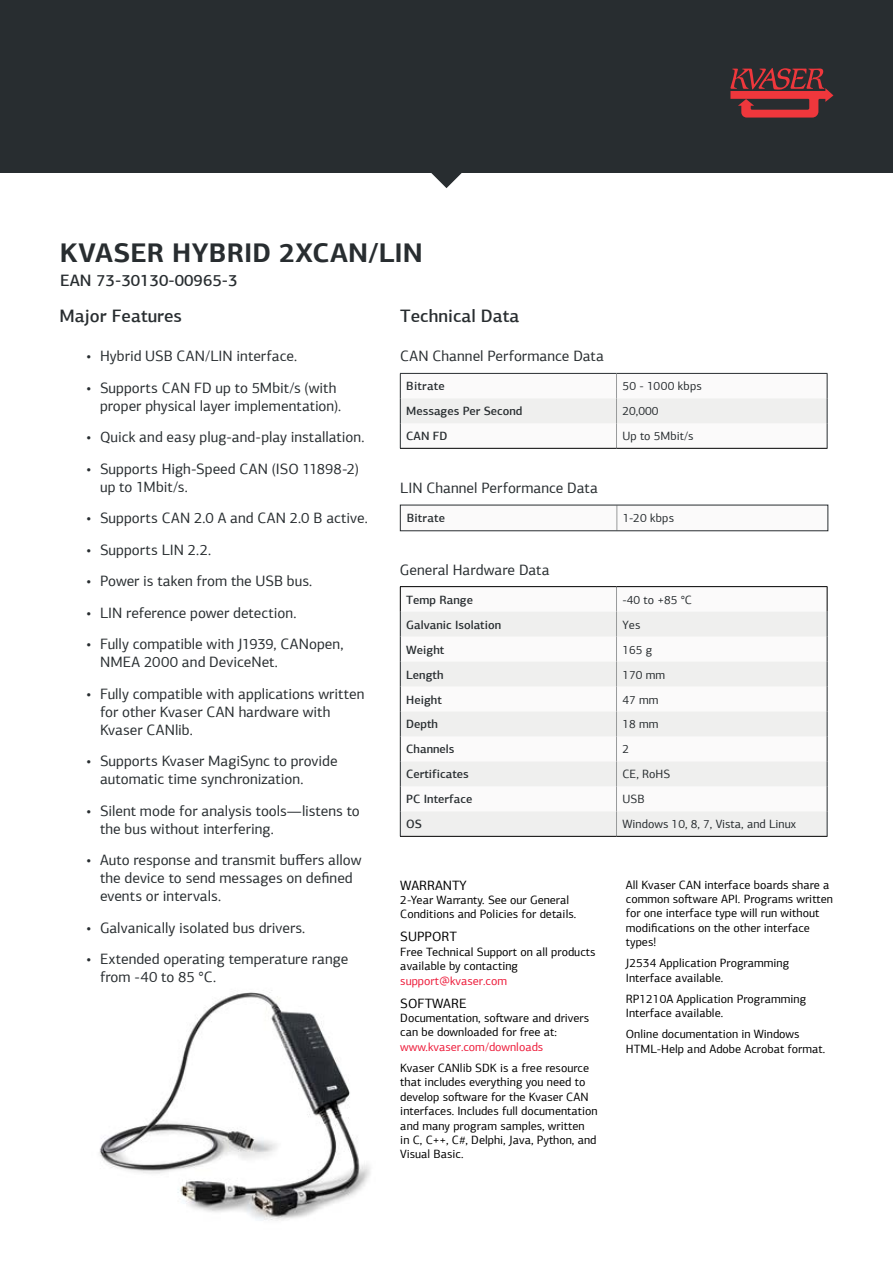
<style>
.page{position:relative;width:893px;height:1263px;background:#fff}
.page>*{position:absolute;margin:0;border:0;box-sizing:border-box;transform-origin:0 0}
.t1{font:700 27px "PF Agora Sans Pro";letter-spacing:.005em;color:#282d30}
.t2{font:500 18px "PF Agora Sans Pro";color:#282d30}
.t3{font:500 16.5px "PF Agora Sans Pro";color:#282d30}
.t4{font:15px/18px "PF Agora Sans Pro";color:#282d30}
.t5{font:13.5px "PF Agora Sans Pro";color:#000}
.t6{font:12px/14.4px "PF Agora Sans Pro";color:#000}
.t7{font:500 12px "PF Agora Sans Pro";color:#282d30}
.t8{font:12px "PF Agora Sans Pro";color:#282d30}
.t9{font:12px "PF Agora Sans Pro";color:#ed1b3a}
.t10{font:12px "PF Agora Sans Pro";letter-spacing:.025em;color:#282d30}
</style>
<div class="page">
<svg style="left:430px;top:172px;width:33px;height:16px"></svg>
<div style="left:0;top:0;width:893px;height:172px;background:#282d30"></div>
<img style="left:99px;top:990px;width:271px;height:231px">
<svg style="left:400px;top:373px;width:428px;height:75px"></svg>
<hr style="left:400px;top:448px;width:216px;height:1px;background:#000">
<hr style="left:616px;top:448px;width:211px;height:1px;background:#000">
<svg style="left:401px;top:587px;width:426px;height:25px"></svg>
<svg style="left:401px;top:612px;width:426px;height:224px;fill:#efefee"></svg>
<svg style="left:616px;top:587px;width:1px;height:249px"></svg>
<hr style="left:400px;top:836px;width:216px;height:1px;background:#000">
<hr style="left:616px;top:836px;width:211px;height:1px;background:#000">
<svg style="left:400px;top:587px;width:1px;height:249px"></svg>
<svg style="left:827px;top:587px;width:1px;height:249px"></svg>
<hr style="left:400px;top:586px;width:216px;height:1px;background:#000">
<hr style="left:616px;top:586px;width:211px;height:1px;background:#000">
<div style="left:400px;top:505px;width:428px;height:26px;background:#fbfafa"></div>
<svg style="left:616px;top:507px;width:1px;height:22px"></svg>
<div style="left:400px;top:505px;width:428px;height:26px;border:1px solid #282d30"></div>
<svg style="left:730px;top:68px;width:103px;height:50px"></svg>
<h1 class="t1" style="left:60px;top:235px;width:365px">KVASER HYBRID 2XCAN/LIN</h1>
<p class="t3" style="left:60px;top:270px;width:179px">EAN 73-30130-00965-3</p>
<p class="t2" style="left:60px;top:305px;width:124px">Major Features</p>
<p class="t4" style="left:87px;top:347px;width:212px">• Hybrid USB CAN/LIN interface.</p>
<p class="t4" style="left:100px;top:379px;width:243px;text-indent:-14px">• Supports CAN FD up to 5Mbit/s (with proper physical layer implementation).</p>
<p class="t4" style="left:87px;top:428px;width:279px">• Quick and easy plug-and-play installation.</p>
<p class="t4" style="left:100px;top:460px;width:261px;text-indent:-14px">• Supports High-Speed CAN (ISO 11898-2) up to 1Mbit/s.</p>
<p class="t4" style="left:87px;top:509px;width:283px">• Supports CAN 2.0 A and CAN 2.0 B active.</p>
<p class="t4" style="left:87px;top:541px;width:126px">• Supports LIN 2.2.</p>
<p class="t4" style="left:87px;top:572px;width:227px">• Power is taken from the USB bus.</p>
<p class="t4" style="left:87px;top:604px;width:211px">• LIN reference power detection.</p>
<p class="t4" style="left:100px;top:635px;width:245px;text-indent:-14px">• Fully compatible with J1939, CANopen,<br>NMEA 2000 and DeviceNet.</p>
<p class="t4" style="left:100px;top:685px;width:266px;text-indent:-13px">• Fully compatible with applications written for other Kvaser CAN hardware with<br>Kvaser CANlib.</p>
<p class="t4" style="left:100px;top:752px;width:239px;text-indent:-13px">• Supports Kvaser MagiSync to provide automatic time synchronization.</p>
<p class="t4" style="left:100px;top:802px;width:261px;text-indent:-13px">• Silent mode for analysis tools—listens to the bus without interfering.</p>
<p class="t4" style="left:100px;top:851px;width:263px;text-indent:-13px">• Auto response and transmit buffers allow the device to send messages on defined events or intervals.</p>
<p class="t4" style="left:87px;top:919px;width:220px">• Galvanically isolated bus drivers.</p>
<p class="t4" style="left:100px;top:950px;width:250px;text-indent:-13px">• Extended operating temperature range from -40 to 85 °C.</p>
<p class="t2" style="left:400px;top:305px;width:121px">Technical Data</p>
<p class="t4" style="left:400px;top:347px;width:205px">CAN Channel Performance Data</p>
<p class="t7" style="left:406px;top:379px;width:40px">Bitrate</p>
<p class="t10" style="left:622px;top:379px;width:81px">50 - 1000 kbps</p>
<p class="t7" style="left:406px;top:404px;width:118px">Messages Per Second</p>
<p class="t8" style="left:622px;top:404px;width:37px">20,000</p>
<p class="t7" style="left:406px;top:429px;width:43px">CAN FD</p>
<p class="t8" style="left:622px;top:429px;width:72px">Up to 5Mbit/s</p>
<p class="t4" style="left:400px;top:479px;width:199px">LIN Channel Performance Data</p>
<p class="t7" style="left:407px;top:511px;width:40px">Bitrate</p>
<p class="t8" style="left:623px;top:511px;width:53px">1-20 kbps</p>
<p class="t4" style="left:400px;top:560px;width:151px">General Hardware Data</p>
<p class="t7" style="left:406px;top:592px;width:68px">Temp Range</p>
<p class="t8" style="left:622px;top:592px;width:71px">-40 to +85 °C</p>
<p class="t7" style="left:406px;top:617px;width:96px">Galvanic Isolation</p>
<p class="t8" style="left:622px;top:617px;width:19px">Yes</p>
<p class="t7" style="left:406px;top:642px;width:40px">Weight</p>
<p class="t8" style="left:622px;top:642px;width:31px">165 g</p>
<p class="t7" style="left:406px;top:667px;width:39px">Length</p>
<p class="t8" style="left:622px;top:667px;width:44px">170 mm</p>
<p class="t7" style="left:406px;top:692px;width:37px">Height</p>
<p class="t8" style="left:622px;top:692px;width:38px">47 mm</p>
<p class="t7" style="left:406px;top:717px;width:33px">Depth</p>
<p class="t8" style="left:622px;top:717px;width:38px">18 mm</p>
<p class="t7" style="left:406px;top:742px;width:50px">Channels</p>
<p class="t8" style="left:622px;top:742px;width:8px">2</p>
<p class="t7" style="left:406px;top:767px;width:64px">Certificates</p>
<p class="t8" style="left:622px;top:767px;width:49px">CE, RoHS</p>
<p class="t7" style="left:406px;top:792px;width:67px">PC Interface</p>
<p class="t8" style="left:622px;top:792px;width:24px">USB</p>
<p class="t7" style="left:406px;top:817px;width:17px">OS</p>
<p class="t8" style="left:622px;top:817px;width:175px">Windows 10, 8, 7, Vista, and Linux</p>
<p class="t5" style="left:400px;top:877px;width:68px">WARRANTY</p>
<p class="t6" style="left:400px;top:893px;width:177px">2-Year Warranty. See our General<br>Conditions and Policies for details.</p>
<p class="t5" style="left:400px;top:929px;width:58px">SUPPORT</p>
<p class="t6" style="left:400px;top:944px;width:197px">Free Technical Support on all products available by contacting</p>
<p class="t9" style="left:400px;top:973px;width:108px">support@kvaser.com</p>
<p class="t5" style="left:400px;top:995px;width:68px">SOFTWARE</p>
<p class="t6" style="left:400px;top:1011px;width:190px">Documentation, software and drivers can be downloaded for free at:</p>
<p class="t9" style="left:400px;top:1039px;width:145px">www.kvaser.com/downloads</p>
<p class="t6" style="left:400px;top:1061px;width:199px">Kvaser CANlib SDK is a free resource that includes everything you need to develop software for the Kvaser CAN interfaces. Includes full documentation and many program samples, written<br>in C, C++, C#, Delphi, Java, Python, and Visual Basic.</p>
<p class="t6" style="left:626px;top:877px;width:209px">All Kvaser CAN interface boards share a common software API. Programs written for one interface type will run without modifications on the other interface types!</p>
<p class="t6" style="left:626px;top:956px;width:165px">J2534 Application Programming<br>Interface available.</p>
<p class="t6" style="left:626px;top:991px;width:182px">RP1210A Application Programming<br>Interface available.</p>
<p class="t6" style="left:626px;top:1027px;width:201px">Online documentation in Windows<br>HTML-Help and Adobe Acrobat format.</p>
</div>
